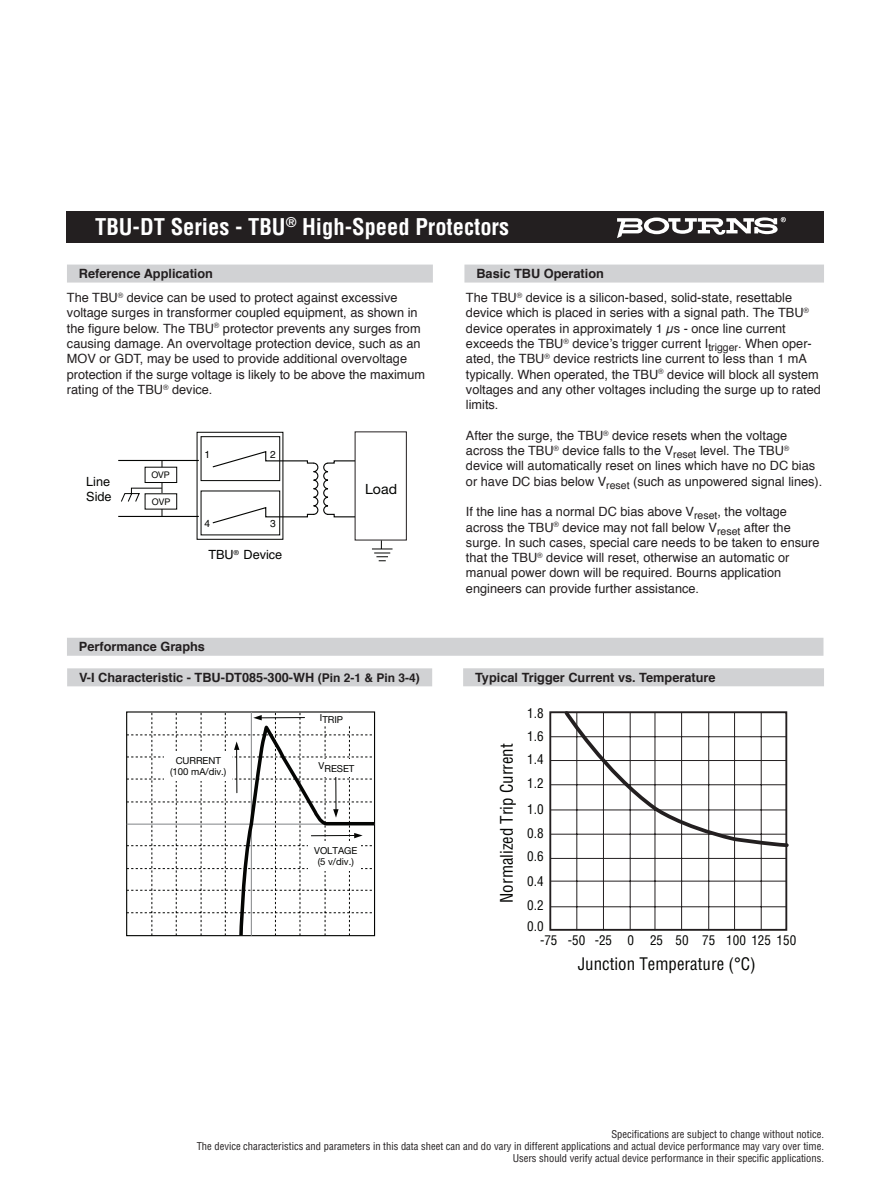
<style>
.page{position:relative;width:891px;height:1188px;background:#fff}
.page>*{position:absolute;margin:0;border:0;box-sizing:border-box;transform-origin:0 0}
.t1{font:700 condensed 22.5px "Helvetica";color:#fff}
.t2{font:condensed 16.8px "Helvetica";color:#040503}
.t3{font:14.1px "Helvetica Neue";color:#040503}
.t4{font:condensed 13.2px/23.4px "Helvetica";color:#040503;text-align:justify}
.negative_type_header{font:12.75px/15.3px "Helvetica";color:#231f20}
.t5{font:700 12.75px "Helvetica";color:#231f20}
.t6{font:12.6px/15.1px "Helvetica";color:#040503}
.negative_type_header-2{font:condensed 10.5px "Helvetica";color:#231f20}
.t7{font:10.2px "Helvetica";color:#040503}
.t8{font:9.6px/11.6px "Helvetica Neue";letter-spacing:-.005em;color:#040503;text-align:center}
.t9{font:9.15px "Helvetica Neue";color:#040503}
.s1{font-size:12px}
</style>
<div class="page">
<div style="left:67px;top:212px;width:757px;height:31px;background:#231f20"></div>
<div style="left:67px;top:265px;width:366px;height:18px;background:#d1d2d4"></div>
<div style="left:464px;top:265px;width:360px;height:18px;background:#d1d2d4"></div>
<div style="left:67px;top:638px;width:756px;height:18px;background:#d1d2d4"></div>
<div style="left:67px;top:668px;width:365px;height:18px;background:#d1d2d4"></div>
<div style="left:463px;top:668px;width:361px;height:18px;background:#d1d2d4"></div>
<svg style="left:617px;top:217px;width:169px;height:21px"></svg>
<div style="left:355px;top:431px;width:52px;height:109px;border:1px solid #231f20"></div>
<svg style="left:118px;top:431px;width:238px;height:109px"></svg>
<svg style="left:372px;top:540px;width:21px;height:21px"></svg>
<div style="left:549px;top:711px;width:238px;height:220px;border:2px solid #231f20"></div>
<hr style="left:550px;top:736px;width:236px;height:1px;background:#231f20">
<hr style="left:550px;top:760px;width:236px;height:1px;background:#231f20">
<hr style="left:550px;top:785px;width:236px;height:1px;background:#231f20">
<hr style="left:550px;top:810px;width:236px;height:1px;background:#231f20">
<hr style="left:550px;top:834px;width:236px;height:1px;background:#231f20">
<hr style="left:550px;top:858px;width:236px;height:1px;background:#231f20">
<hr style="left:550px;top:907px;width:236px;height:1px;background:#231f20">
<hr style="left:550px;top:881px;width:236px;height:1px;background:#231f20">
<hr style="left:550px;top:712px;width:236px;height:1px;background:#231f20">
<hr style="left:603px;top:712px;width:1px;height:218px;background:#231f20">
<hr style="left:761px;top:712px;width:1px;height:218px;background:#231f20">
<hr style="left:734px;top:712px;width:1px;height:218px;background:#231f20">
<hr style="left:708px;top:712px;width:1px;height:218px;background:#231f20">
<hr style="left:681px;top:712px;width:1px;height:218px;background:#231f20">
<hr style="left:655px;top:712px;width:1px;height:218px;background:#231f20">
<hr style="left:630px;top:712px;width:1px;height:218px;background:#231f20">
<hr style="left:577px;top:712px;width:1px;height:218px;background:#231f20">
<svg style="left:563px;top:711px;width:226px;height:138px"></svg>
<svg style="left:127px;top:712px;width:248px;height:224px"></svg>
<p class="t1" style="left:95px;top:213px;width:415px">TBU-DT Series - TBU<sup>®</sup> High-Speed Protectors</p>
<p class="t5" style="left:79px;top:263px;width:136px">Reference Application</p>
<p class="negative_type_header" style="left:67px;top:290px;width:355px">The TBU<sup>®</sup> device can be used to protect against excessive voltage surges in transformer coupled equipment, as shown in the figure below. The TBU<sup>®</sup> protector prevents any surges from causing damage. An overvoltage protection device, such as an MOV or GDT, may be used to provide additional overvoltage</p>
<p class="negative_type_header" style="left:67px;top:367px;width:360px">protection if the surge voltage is likely to be above the maximum</p>
<p class="negative_type_header" style="left:67px;top:382px;width:147px">rating of the TBU<sup>®</sup> device.</p>
<p class="t5" style="left:476px;top:263px;width:129px">Basic TBU Operation</p>
<p class="negative_type_header" style="left:466px;top:290px;width:357px">The TBU<sup>®</sup> device is a silicon-based, solid-state, resettable device which is placed in series with a signal path. The TBU<sup>® </sup>device operates in approximately 1 µs - once line current exceeds the TBU<sup>®</sup> device’s trigger current I<sub>trigger</sub>. When oper&shy;ated, the TBU<sup>®</sup> device restricts line current to less than 1 mA typically. When operated, the TBU<sup>®</sup> device will block all system voltages and any other voltages including the surge up to rated limits.</p>
<p class="negative_type_header" style="left:466px;top:428px;width:358px">After the surge, the TBU<sup>®</sup> device resets when the voltage across the TBU<sup>®</sup> device falls to the V<sub>reset</sub> level. The TBU<sup>® </sup>device will automatically reset on lines which have no DC bias or have DC bias below V<sub>reset</sub> (such as unpowered signal lines).</p>
<p class="negative_type_header" style="left:466px;top:505px;width:355px">If the line has a normal DC bias above V<sub>reset</sub>, the voltage across the TBU<sup>®</sup> device may not fall below V<sub>reset</sub> after the surge. In such cases, special care needs to be taken to ensure that the TBU<sup>®</sup> device will reset, otherwise an automatic or manual power down will be required. Bourns application engineers can provide further assistance.</p>
<p class="t7" style="left:205px;top:448px;width:7px">1</p>
<p class="t7" style="left:270px;top:448px;width:7px">2</p>
<p class="t9" style="left:151px;top:470px;width:20px">OVP</p>
<p class="t9" style="left:152px;top:496px;width:20px">OVP</p>
<p class="t6" style="left:86px;top:474px;width:27px">Line<br>Side</p>
<p class="t3" style="left:365px;top:481px;width:33px">Load</p>
<p class="t7" style="left:205px;top:517px;width:7px">4</p>
<p class="t7" style="left:270px;top:517px;width:7px">3</p>
<p class="t6" style="left:208px;top:547px;width:75px">TBU<sup>®</sup> Device</p>
<p class="t5" style="left:79px;top:636px;width:128px">Performance Graphs</p>
<p class="t5" style="left:79px;top:667px;width:342px">V-I Characteristic - TBU-DT085-300-WH <span class="s1">(Pin 2-1 &amp; Pin 3-4)</span></p>
<p class="t5" style="left:475px;top:667px;width:242px">Typical Trigger Current vs. Temperature</p>
<p class="t8" style="left:170px;top:754px;width:58px">CURRENT (100 mA/div.)</p>
<p class="t8" style="left:320px;top:714px;width:25px">ITRIP</p>
<p class="t8" style="left:319px;top:762px;width:37px">VRESET</p>
<p class="t8" style="left:314px;top:844px;width:45px">VOLTAGE (5 v/div.)</p>
<p class="t2" style="left:496px;top:903px;width:161px;rotate:-90deg">Normalized Trip Current</p>
<p class="t4" style="left:527px;top:701px;width:18px">1.8<br>1.6<br>1.4<br>1.2</p>
<p class="t4" style="left:527px;top:798px;width:18px">1.0<br>0.8<br>0.6</p>
<p class="t4" style="left:527px;top:868px;width:18px;line-height:24.8px">0.4<br>0.2</p>
<p class="t4" style="left:540px;top:920px;width:258px;line-height:13.6px;text-indent:-13px">0.0<br>-75 -50 -25 0 25 50 75 100 125 150</p>
<p class="t2" style="left:578px;top:953px;width:180px">Junction Temperature (°C)</p>
<p class="negative_type_header-2" style="left:611px;top:1128px;width:214px">Specifications are subject to change without notice.</p>
<p class="negative_type_header-2" style="left:197px;top:1140px;width:629px">The device characteristics and parameters in this data sheet can and do vary in different applications and actual device performance may vary over time.</p>
<p class="negative_type_header-2" style="left:513px;top:1152px;width:313px">Users should verify actual device performance in their specific applications.</p>
</div>
